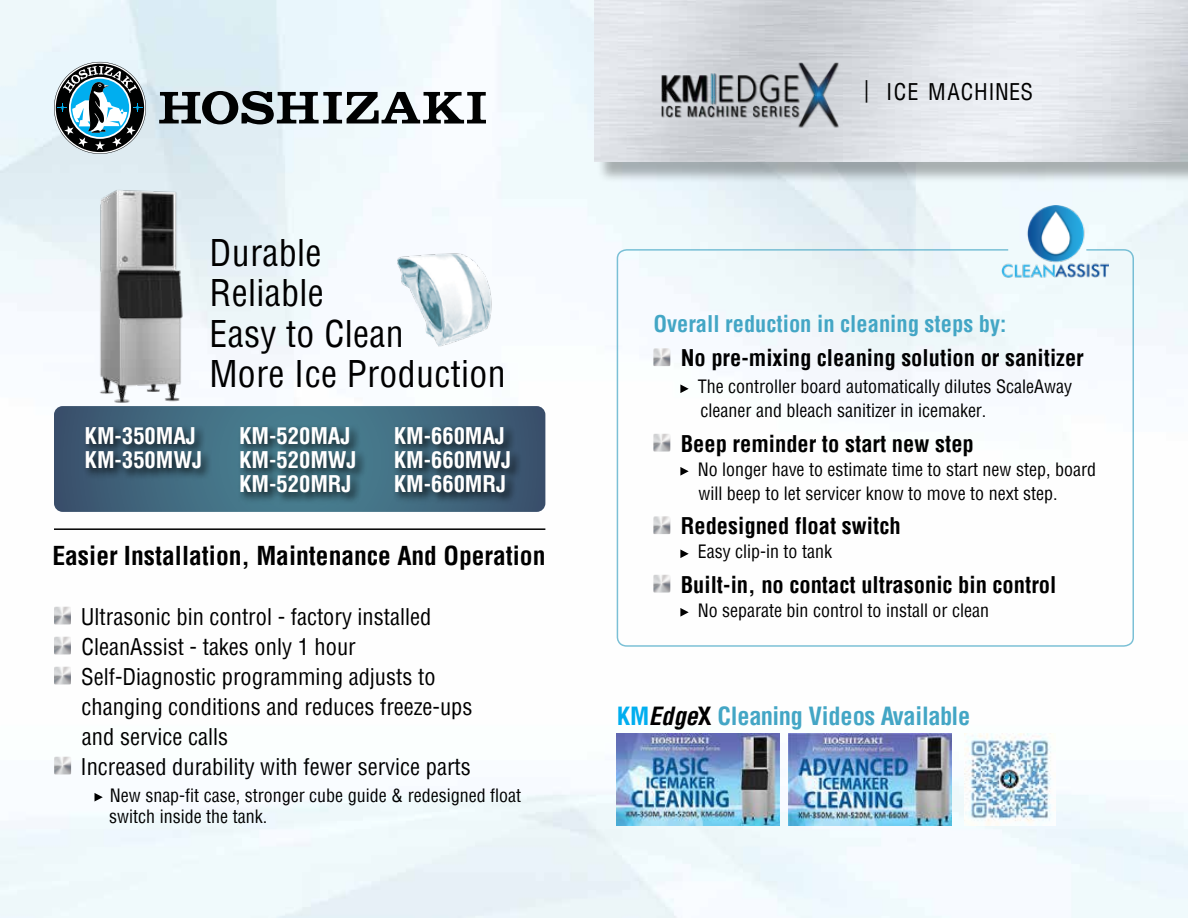
<style>
.page{position:relative;width:1188px;height:918px;background:#fff}
.page>*{position:absolute;margin:0;border:0;box-sizing:border-box;transform-origin:0 0}
.t1{font:condensed 36px/40.5px "Helvetica";letter-spacing:.01em;color:#000}
.t2{font:700 condensed 25.5px "Helvetica";color:#000}
.t3{font:700 condensed 24.45px "Helvetica";letter-spacing:-.01em;color:#43a6c5}
.t4{font:condensed 22.5px/30px "Helvetica";color:#000}
.t5{font:700 condensed 22.5px "Helvetica";color:#000}
.t6{font:700 condensed 22.5px/24px "Helvetica";color:#fff}
.t7{font:700 condensed 22.5px "Helvetica";color:#43a6c5}
.t8{font:condensed 22.5px "Helvetica";letter-spacing:.04em;color:#000}
.t9{font:condensed 18px/24px "Helvetica";color:#000}
.s1{color:#00aeef}
.s2{font-style:italic;color:#000}
.s3{color:#000}
</style>
<div class="page">
<img style="left:0;top:0;width:1188px;height:918px">
<div style="left:596px;top:0;width:592px;height:183px;background:#000;opacity:.3"></div>
<img style="left:594px;top:0;width:594px;height:162px">
<img style="left:662px;top:62px;width:178px;height:65px">
<svg style="left:54px;top:406px;width:491px;height:106px;background:#41647b"></svg>
<div style="left:83px;top:424px;width:439px;height:81px;background:#000;opacity:.75"></div>
<img style="left:93px;top:186px;width:95px;height:220px">
<img style="left:54px;top:607px;width:17px;height:18px">
<img style="left:54px;top:637px;width:17px;height:18px">
<img style="left:54px;top:667px;width:17px;height:18px">
<img style="left:54px;top:757px;width:17px;height:18px">
<svg style="left:95px;top:793px;width:8px;height:9px"></svg>
<img style="left:653px;top:348px;width:17px;height:18px">
<svg style="left:680px;top:384px;width:9px;height:9px"></svg>
<img style="left:653px;top:434px;width:17px;height:18px">
<svg style="left:680px;top:467px;width:9px;height:9px"></svg>
<img style="left:653px;top:516px;width:17px;height:18px">
<svg style="left:680px;top:549px;width:9px;height:9px"></svg>
<img style="left:653px;top:575px;width:17px;height:18px">
<svg style="left:680px;top:608px;width:9px;height:9px"></svg>
<div style="left:617px;top:249px;width:517px;height:398px;border:2px solid #43a6c5;border-radius:9px"></div>
<img style="left:1001px;top:205px;width:108px;height:76px">
<svg style="left:54px;top:62px;width:92px;height:92px"></svg>
<svg style="left:159px;top:91px;width:327px;height:33px"></svg>
<img style="left:394px;top:249px;width:101px;height:100px">
<hr style="left:54px;top:528px;width:491px;height:2px;background:#000">
<img style="left:617px;top:734px;width:163px;height:91px">
<img style="left:788px;top:734px;width:163px;height:91px">
<img style="left:964px;top:734px;width:92px;height:91px">
<h1 class="t1" style="left:210px;top:232px;width:298px">Durable<br>Reliable<br>Easy to Clean<br>More Ice Production</h1>
<p class="t6" style="left:85px;top:423px;width:119px">KM-350MAJ<br>KM-350MWJ</p>
<p class="t6" style="left:239px;top:423px;width:119px">KM-520MAJ<br>KM-520MWJ<br>KM-520MRJ</p>
<p class="t6" style="left:394px;top:423px;width:119px">KM-660MAJ<br>KM-660MWJ<br>KM-660MRJ</p>
<h2 class="t2" style="left:52px;top:538px;width:494px">Easier Installation, Maintenance And Operation</h2>
<p class="t4" style="left:80px;top:601px;width:394px">Ultrasonic bin control - factory installed CleanAssist - takes only 1 hour Self-Diagnostic programming adjusts to changing conditions and reduces freeze-ups and service calls<br>Increased durability with fewer service parts</p>
<p class="t9" style="left:109px;top:784px;width:413px;line-height:21px">New snap-fit case, stronger cube guide &amp; redesigned float switch inside the tank.</p>
<p class="t8" style="left:864px;top:77px;width:171px">| ICE MACHINES</p>
<p class="t7" style="left:653px;top:309px;width:355px">Overall reduction in cleaning steps by:</p>
<p class="t5" style="left:681px;top:343px;width:405px">No pre-mixing cleaning solution or sanitizer</p>
<p class="t9" style="left:698px;top:374px;width:376px">The controller board automatically dilutes ScaleAway cleaner and bleach sanitizer in icemaker.</p>
<p class="t5" style="left:681px;top:429px;width:295px">Beep reminder to start new step</p>
<p class="t9" style="left:698px;top:457px;width:400px">No longer have to estimate time to start new step, board will beep to let servicer know to move to next step.</p>
<p class="t5" style="left:681px;top:511px;width:222px">Redesigned float switch</p>
<p class="t9" style="left:698px;top:539px;width:136px">Easy clip-in to tank</p>
<p class="t5" style="left:681px;top:570px;width:377px">Built-in, no contact ultrasonic bin control</p>
<p class="t9" style="left:698px;top:598px;width:293px">No separate bin control to install or clean</p>
<h3 class="t3" style="left:617px;top:700px;width:355px"><span class="s1">KM</span><span class="s2">Edge</span><span class="s3">X</span> Cleaning Videos Available</h3>
</div>
